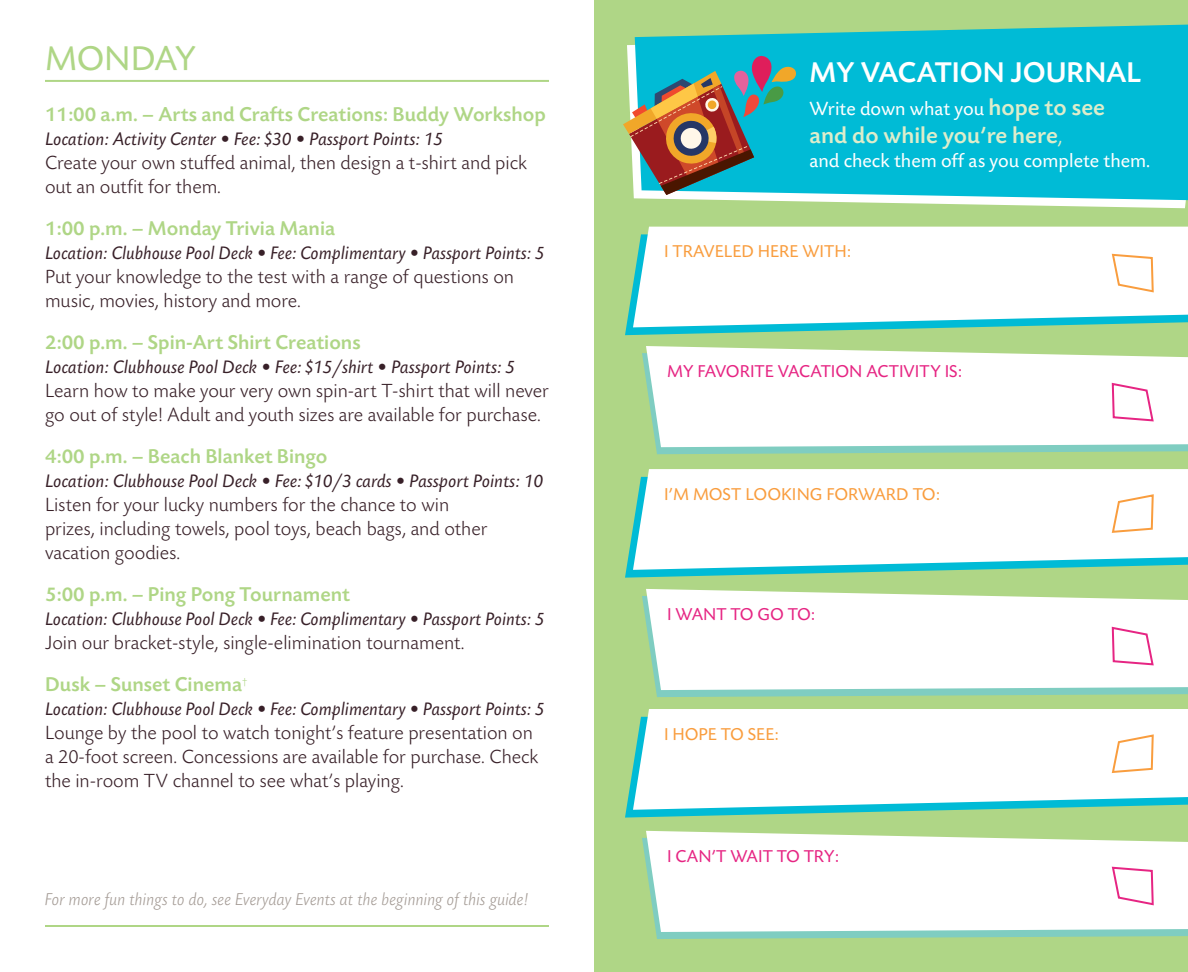
<style>
.page{position:relative;width:1188px;height:972px;background:#fff}
.page>*{position:absolute;margin:0;border:0;box-sizing:border-box;transform-origin:0 0}
.t1{font:36px "Today Sans BEF";letter-spacing:-.015em;color:#afd686}
.t2{font:500 30px "Today Sans BEF";color:#fff}
.t3{font:500 24px "Today Sans BEF";color:#ddedcb}
.t4{font:500 21px "Today Sans BEF";color:#afd686}
.t5{font:300 20px/24px "Today Sans BEF";color:#382028}
.t6{font:20px "Today Sans BEF";color:#fff}
.t7{font:italic 19px "Today Sans BEF";color:#382028}
.t8{font:italic 300 18px "Today Sans BEF";color:#a49b95}
.t9{font:18px "Today Sans BEF";color:#f99d3e}
.t10{font:18px "Today Sans BEF";color:#e62583}
.t11{font:18px "Today Sans BEF";letter-spacing:-.025em;color:#e62583}
.s1{font-weight:500;font-size:24px;color:#ddedcb}
.s2{font-weight:400;font-size:20px}
</style>
<div class="page">
<div style="left:594px;top:0;width:594px;height:972px;background:#afd686"></div>
<svg style="left:627px;top:37px;width:561px;height:171px"></svg>
<svg style="left:635px;top:25px;width:553px;height:175px;background:#0fbed3"></svg>
<hr style="left:45px;top:80px;width:504px;height:2px;background:#afd686">
<hr style="left:45px;top:925px;width:504px;height:2px;background:#afd686">
<svg style="left:642px;top:353px;width:546px;height:101px;fill:#7fcdc1"></svg>
<svg style="left:646px;top:346px;width:542px;height:101px;background:#f7fbf6"></svg>
<svg style="left:642px;top:596px;width:546px;height:101px;fill:#7fcdc1"></svg>
<svg style="left:646px;top:589px;width:542px;height:101px;background:#f7fbf6"></svg>
<svg style="left:642px;top:838px;width:546px;height:101px;fill:#7fcdc1"></svg>
<svg style="left:646px;top:831px;width:542px;height:101px;background:#f7fbf6"></svg>
<svg style="left:625px;top:285px;width:354px;height:50px"></svg>
<svg style="left:633px;top:227px;width:555px;height:100px;background:#eefafa"></svg>
<svg style="left:625px;top:528px;width:330px;height:50px"></svg>
<svg style="left:633px;top:469px;width:555px;height:101px;background:#edf9fa"></svg>
<svg style="left:625px;top:768px;width:327px;height:50px"></svg>
<svg style="left:633px;top:709px;width:555px;height:101px;background:#edf9fa"></svg>
<svg style="left:1111px;top:382px;width:44px;height:41px;background:#fbddec"></svg>
<svg style="left:1111px;top:493px;width:44px;height:41px;background:#fef0e1"></svg>
<svg style="left:1111px;top:626px;width:44px;height:41px;background:#fbddec"></svg>
<svg style="left:1111px;top:733px;width:44px;height:41px;background:#fef0e1"></svg>
<svg style="left:1111px;top:866px;width:44px;height:41px;background:#fbddec"></svg>
<svg style="left:1111px;top:253px;width:44px;height:41px;background:#fef0e1"></svg>
<svg style="left:623px;top:52px;width:172px;height:143px;background:#63948f"></svg>
<h1 class="t1" style="left:45px;top:39px;width:152px">MONDAY</h1>
<p class="t4" style="left:45px;top:103px;width:502px">11:00 a.m. – Arts and Crafts Creations: Buddy Workshop</p>
<p class="t7" style="left:45px;top:129px;width:400px">Location: Activity Center • Fee: $30 • Passport Points: 15</p>
<p class="t5" style="left:45px;top:152px;width:483px">Create your own stuffed animal, then design a t-shirt and pick out an outfit for them.</p>
<p class="t4" style="left:45px;top:217px;width:292px">1:00 p.m. – Monday Trivia Mania</p>
<p class="t7" style="left:45px;top:243px;width:501px">Location: Clubhouse Pool Deck • Fee: Complimentary • Passport Points: 5</p>
<p class="t5" style="left:45px;top:266px;width:471px">Put your knowledge to the test with a range of questions on music, movies, history and more.</p>
<p class="t4" style="left:45px;top:331px;width:317px">2:00 p.m. – Spin-Art Shirt Creations</p>
<p class="t7" style="left:45px;top:357px;width:472px">Location: Clubhouse Pool Deck • Fee: $15/shirt • Passport Points: 5</p>
<p class="t5" style="left:45px;top:380px;width:506px">Learn how to make your very own spin-art T-shirt that will never go out of style! Adult and youth sizes are available for purchase.</p>
<p class="t4" style="left:45px;top:445px;width:284px">4:00 p.m. – Beach Blanket Bingo</p>
<p class="t7" style="left:45px;top:471px;width:500px">Location: Clubhouse Pool Deck • Fee: $10/3 cards • Passport Points: 10</p>
<p class="t5" style="left:45px;top:494px;width:444px">Listen for your lucky numbers for the chance to win prizes, including towels, pool toys, beach bags, and other vacation goodies.</p>
<p class="t4" style="left:45px;top:583px;width:307px">5:00 p.m. – Ping Pong Tournament</p>
<p class="t7" style="left:45px;top:609px;width:501px">Location: Clubhouse Pool Deck • Fee: Complimentary • Passport Points: 5</p>
<p class="t5" style="left:45px;top:632px;width:421px">Join our bracket-style, single-elimination tournament.</p>
<p class="t4" style="left:45px;top:673px;width:204px">Dusk – Sunset Cinema<sup>†</sup></p>
<p class="t7" style="left:45px;top:699px;width:501px">Location: Clubhouse Pool Deck • Fee: Complimentary • Passport Points: 5</p>
<p class="t5" style="left:45px;top:722px;width:495px">Lounge by the pool to watch tonight’s feature presentation on a 20-foot screen. Concessions are available for purchase. Check the in-room TV channel to see what’s playing.</p>
<p class="t8" style="left:45px;top:890px;width:485px">For more fun things to do, see Everyday Events at the beginning of this guide!</p>
<h2 class="t2" style="left:810px;top:56px;width:333px">MY VACATION JOURNAL</h2>
<p class="t6" style="left:810px;top:98px;width:297px">Write down what you <span class="s1">hope to see</span></p>
<p class="t3" style="left:810px;top:123px;width:254px">and do while you’re here<span class="s2">,</span></p>
<p class="t6" style="left:810px;top:150px;width:342px">and check them off as you complete them.</p>
<p class="t9" style="left:664px;top:242px;width:189px">I TRAVELED HERE WITH:</p>
<p class="t10" style="left:667px;top:361px;width:296px">MY FAVORITE VACATION ACTIVITY IS:</p>
<p class="t9" style="left:664px;top:484px;width:277px">I’M MOST LOOKING FORWARD TO:</p>
<p class="t11" style="left:667px;top:604px;width:150px">I WANT TO GO TO:</p>
<p class="t9" style="left:664px;top:724px;width:116px">I HOPE TO SEE:</p>
<p class="t10" style="left:667px;top:846px;width:173px">I CAN’T WAIT TO TRY:</p>
</div>
